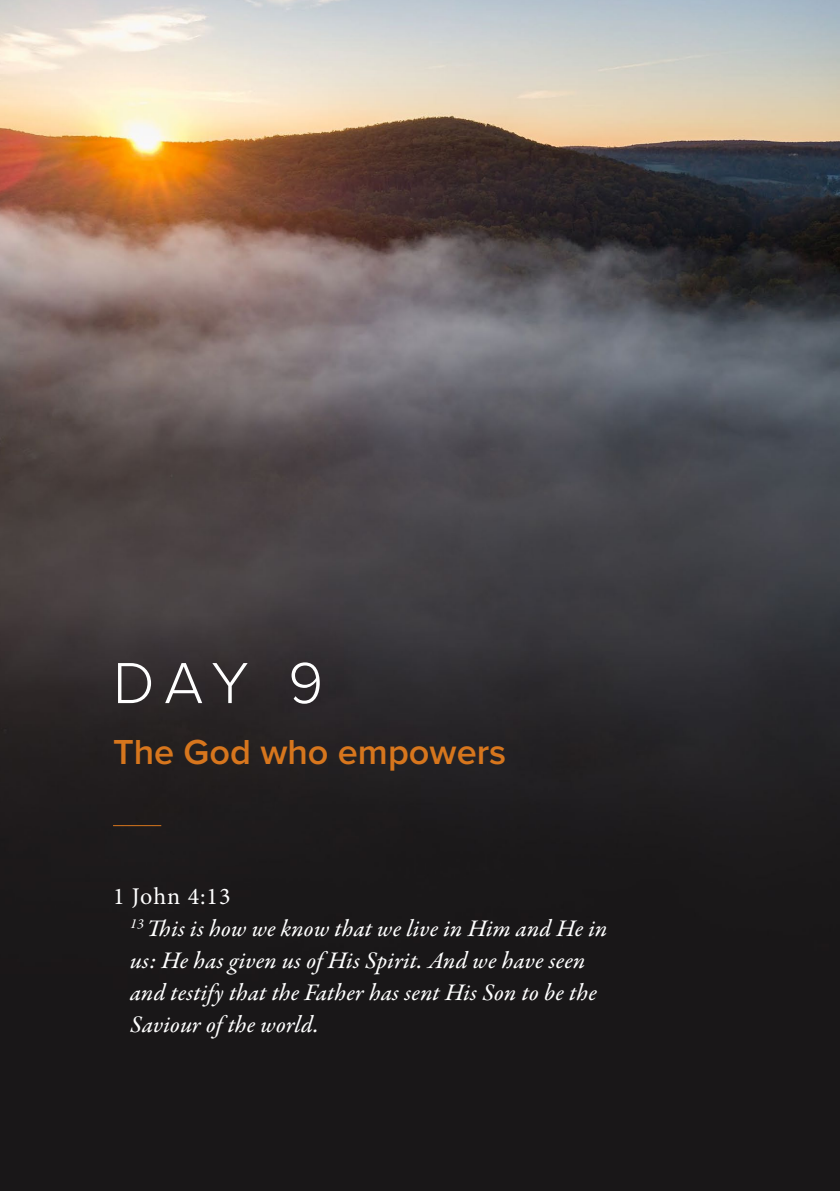
<style>
.page{position:relative;width:840px;height:1191px;background:#fff}
.page>*{position:absolute;margin:0;border:0;box-sizing:border-box;transform-origin:0 0}
.t1{font:300 60px "Proxima Nova";color:#fff}
.t2{font:600 36px "Proxima Nova";color:#d7761d}
.t3{font:24px/32px "Garamond Premr Pro Med It";letter-spacing:.005em;color:#fff}
.t4{font:24px "Minion Pro";letter-spacing:.035em;color:#fff}
</style>
<div class="page">
<img style="left:0;top:0;width:839px;height:1191px">
<hr style="left:113px;top:825px;width:48px;height:1px;background:#d7761d">
<h1 class="t1" style="left:113px;top:638px;width:211px">DAY 9</h1>
<h2 class="t2" style="left:113px;top:725px;width:394px">The God who empowers</h2>
<p class="t4" style="left:113px;top:880px;width:119px">1 John 4:13</p>
<p class="t3" style="left:130px;top:914px;width:478px"><sup>13</sup> This is how we know that we live in Him and He in us: He has given us of His Spirit. And we have seen and testify that the Father has sent His Son to be the Saviour of the world.</p>
</div>
